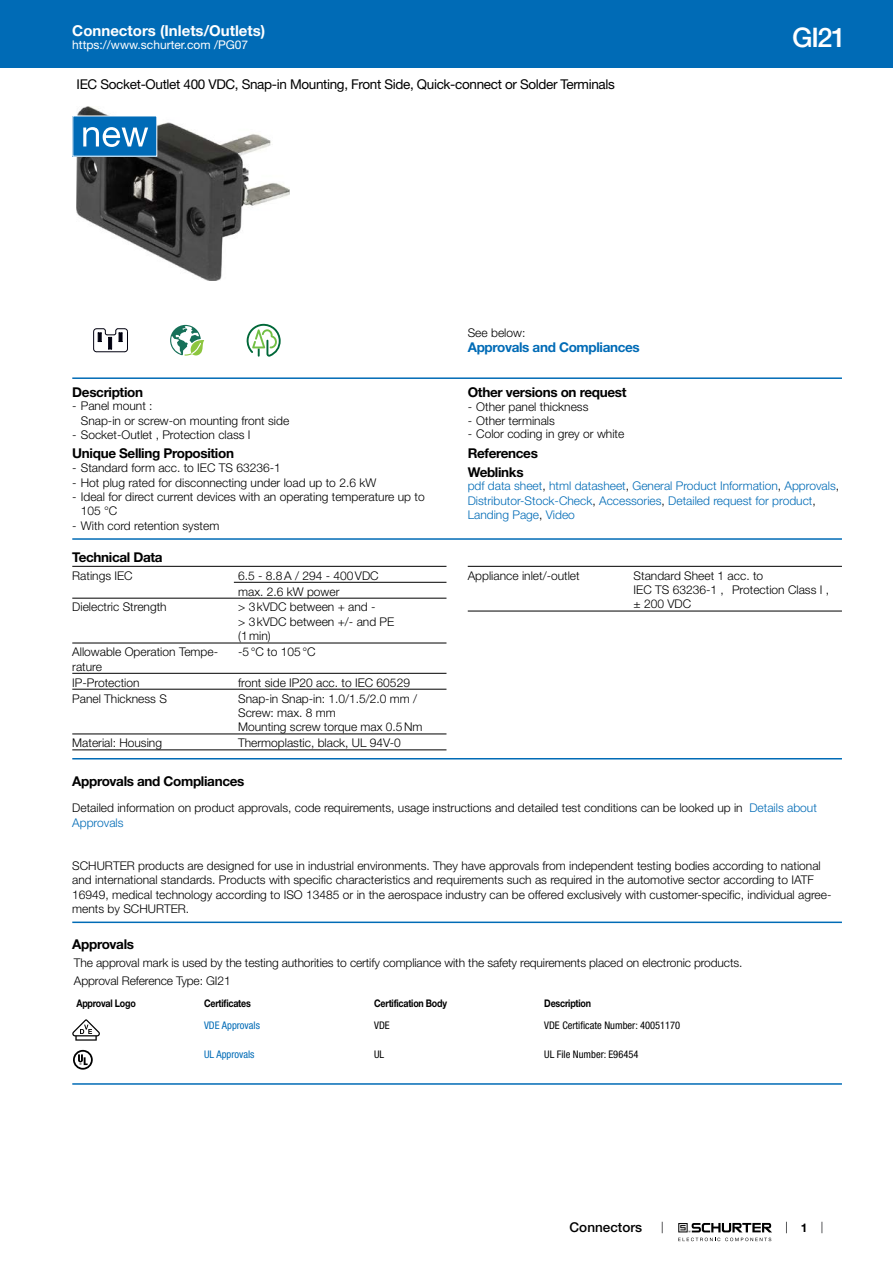
<style>
.page{position:relative;width:893px;height:1263px;background:#fff}
.page>*{position:absolute;margin:0;border:0;box-sizing:border-box;transform-origin:0 0}
.t1{font:500 27px "Helvetica Neue LT";color:#fff}
.t2{font:700 15px "Helvetica Neue LT";color:#fff}
.t3{font:700 13.5px/19.2px "Helvetica Neue LT";letter-spacing:-.025em;color:#000}
.t4{font:13.5px "Helvetica Neue LT";letter-spacing:-.025em;color:#000}
.t5{font:700 13.5px "Helvetica Neue LT";letter-spacing:-.025em;color:#006bb6}
.t6{font:500 13.5px "Helvetica Neue LT";color:#000}
.t7{font:300 12px/14.4px "Helvetica Neue LT";color:#000}
.t8{font:300 12px/14.4px "Helvetica Neue LT";color:#006bb6}
.t9{font:12px "Helvetica Neue LT";color:#fff}
.t10{font:700 12px "Helvetica Neue LT";color:#000}
.t11{font:condensed 10.5px "Helvetica Neue LT";color:#000}
.t12{font:700 10.5px "Helvetica Neue LT";letter-spacing:-.025em;color:#000;scale:.85 1}
.t13{font:condensed 10.5px "Helvetica Neue LT";color:#006bb6}
.s1{color:#000}
.s2{color:#006bb6}
</style>
<div class="page">
<svg style="left:678px;top:1223px;width:94px;height:18px"></svg>
<div style="left:0;top:0;width:893px;height:68px;background:#006bb6"></div>
<img style="left:76px;top:107px;width:213px;height:173px">
<div style="left:73px;top:116px;width:84px;height:40px;background:#006bb7"></div>
<svg style="left:83px;top:127px;width:65px;height:20px"></svg>
<svg style="left:93px;top:328px;width:35px;height:24px"></svg>
<svg style="left:170px;top:325px;width:34px;height:31px"></svg>
<svg style="left:247px;top:324px;width:34px;height:33px"></svg>
<hr style="left:72px;top:377px;width:770px;height:2px;background:#006bb6">
<hr style="left:72px;top:538px;width:770px;height:2px;background:#006bb6">
<hr style="left:72px;top:566px;width:374px;height:1px;background:#000">
<hr style="left:234px;top:582px;width:212px;height:1px;background:#000">
<hr style="left:72px;top:598px;width:374px;height:1px;background:#000">
<hr style="left:72px;top:643px;width:374px;height:1px;background:#000">
<hr style="left:72px;top:673px;width:374px;height:1px;background:#000">
<hr style="left:72px;top:689px;width:374px;height:1px;background:#000">
<hr style="left:72px;top:733px;width:374px;height:1px;background:#000">
<hr style="left:72px;top:749px;width:374px;height:1px;background:#000">
<hr style="left:468px;top:566px;width:374px;height:1px;background:#000">
<hr style="left:468px;top:611px;width:374px;height:1px;background:#000">
<hr style="left:72px;top:758px;width:770px;height:1px;background:#006bb6">
<hr style="left:72px;top:921px;width:770px;height:2px;background:#006bb6">
<svg style="left:72px;top:1019px;width:28px;height:22px"></svg>
<svg style="left:73px;top:1050px;width:20px;height:20px"></svg>
<hr style="left:72px;top:1083px;width:770px;height:2px;background:#006bb6">
<p class="t2" style="left:72px;top:21px;width:195px">Connectors (Inlets/Outlets)</p>
<p class="t9" style="left:72px;top:38px;width:178px">https://www.schurter.com /PG07</p>
<p class="t4" style="left:77px;top:76px;width:540px">IEC Socket-Outlet 400 VDC, Snap-in Mounting, Front Side, Quick-connect or Solder Terminals</p>
<p class="t7" style="left:468px;top:325px;width:59px">See below:</p>
<p class="t5" style="left:468px;top:339px;width:174px">Approvals and Compliances</p>
<h1 class="t1" style="left:792px;top:21px;width:55px">GI21</h1>
<p class="t3" style="left:72px;top:382px;width:72px">Description</p>
<p class="t7" style="left:81px;top:398px;width:210px;text-indent:-9px">- Panel mount :<br>Snap-in or screw-on mounting front side</p>
<p class="t7" style="left:72px;top:427px;width:180px">- Socket-Outlet , Protection class I</p>
<p class="t3" style="left:72px;top:444px;width:163px">Unique Selling Proposition</p>
<p class="t7" style="left:72px;top:460px;width:210px">- Standard form acc. to IEC TS 63236-1</p>
<p class="t7" style="left:72px;top:475px;width:305px">- Hot plug rated for disconnecting under load up to 2.6 kW</p>
<p class="t7" style="left:81px;top:489px;width:345px;text-indent:-9px">- Ideal for direct current devices with an operating temperature up to<br>105 °C</p>
<p class="t7" style="left:72px;top:518px;width:149px">- With cord retention system</p>
<p class="t3" style="left:72px;top:547px;width:92px">Technical Data</p>
<p class="t7" style="left:72px;top:568px;width:62px">Ratings IEC</p>
<p class="t7" style="left:238px;top:567px;width:142px;line-height:15.9px">6.5 - 8.8A / 294 - 400VDC max. 2.6 kW power</p>
<p class="t7" style="left:72px;top:600px;width:96px">Dielectric Strength</p>
<p class="t7" style="left:238px;top:600px;width:158px">&gt; 3kVDC between + and -<br>&gt; 3kVDC between +/- and PE (1min)</p>
<p class="t7" style="left:72px;top:645px;width:147px">Allowable Operation Tempe&shy;rature</p>
<p class="t7" style="left:238px;top:645px;width:79px">-5°C to 105°C</p>
<p class="t7" style="left:72px;top:675px;width:69px">IP-Protection</p>
<p class="t7" style="left:238px;top:675px;width:173px">front side IP20 acc. to IEC 60529</p>
<p class="t7" style="left:72px;top:691px;width:96px">Panel Thickness S</p>
<p class="t7" style="left:238px;top:691px;width:186px">Snap-in Snap-in: 1.0/1.5/2.0 mm /<br>Screw: max. 8 mm<br>Mounting screw torque max 0.5Nm</p>
<p class="t7" style="left:72px;top:735px;width:91px">Material: Housing</p>
<p class="t7" style="left:238px;top:735px;width:164px">Thermoplastic, black, UL 94V-0</p>
<p class="t3" style="left:468px;top:382px;width:160px">Other versions on request</p>
<p class="t7" style="left:468px;top:399px;width:122px">- Other panel thickness</p>
<p class="t7" style="left:468px;top:413px;width:89px">- Other terminals</p>
<p class="t7" style="left:468px;top:427px;width:158px">- Color coding in grey or white</p>
<p class="t3" style="left:468px;top:443px;width:72px">References<br>Weblinks</p>
<p class="t8" style="left:468px;top:479px;width:373px">pdf data sheet<span class="s1">,</span> html datasheet<span class="s1">,</span> General Product Information<span class="s1">,</span> Approvals<span class="s1">,<br></span>Distributor-Stock-Check<span class="s1">,</span> Accessories<span class="s1">,</span> Detailed request for product<span class="s1">,<br></span>Landing Page<span class="s1">,</span> Video</p>
<p class="t7" style="left:468px;top:568px;width:114px">Appliance inlet/-outlet</p>
<p class="t7" style="left:634px;top:568px;width:197px">Standard Sheet 1 acc. to<br>IEC TS 63236-1 , Protection Class I , ± 200 VDC</p>
<p class="t3" style="left:72px;top:771px;width:174px">Approvals and Compliances</p>
<p class="t7" style="left:72px;top:800px;width:746px">Detailed information on product approvals, code requirements, usage instructions and detailed test conditions can be looked up in <span class="s2">Details about<br>Approvals</span></p>
<p class="t7" style="left:72px;top:858px;width:761px">SCHURTER products are designed for use in industrial environments. They have approvals from independent testing bodies according to national and international standards. Products with specific characteristics and requirements such as required in the automotive sector according to IATF 16949, medical technology according to ISO 13485 or in the aerospace industry can be offered exclusively with customer-specific, individual agree&shy;ments by SCHURTER.</p>
<p class="t3" style="left:72px;top:934px;width:63px">Approvals</p>
<p class="t7" style="left:74px;top:953px;width:670px;line-height:18.1px">The approval mark is used by the testing authorities to certify compliance with the safety requirements placed on electronic products.<br>Approval Reference Type: GI21</p>
<p class="t12" style="left:77px;top:997px;width:71px">Approval Logo</p>
<p class="t12" style="left:204px;top:997px;width:57px">Certificates</p>
<p class="t12" style="left:374px;top:997px;width:87px">Certification Body</p>
<p class="t12" style="left:544px;top:997px;width:57px">Description</p>
<p class="t13" style="left:204px;top:1019px;width:57px">VDE Approvals</p>
<p class="t11" style="left:374px;top:1019px;width:17px">VDE</p>
<p class="t11" style="left:544px;top:1019px;width:138px">VDE Certificate Number: 40051170</p>
<p class="t13" style="left:204px;top:1048px;width:52px">UL Approvals</p>
<p class="t11" style="left:374px;top:1048px;width:12px">UL</p>
<p class="t11" style="left:544px;top:1048px;width:96px">UL File Number: E96454</p>
<p class="t6" style="left:570px;top:1219px;width:74px">Connectors</p>
<p class="t10" style="left:801px;top:1220px;width:8px">1</p>
</div>
